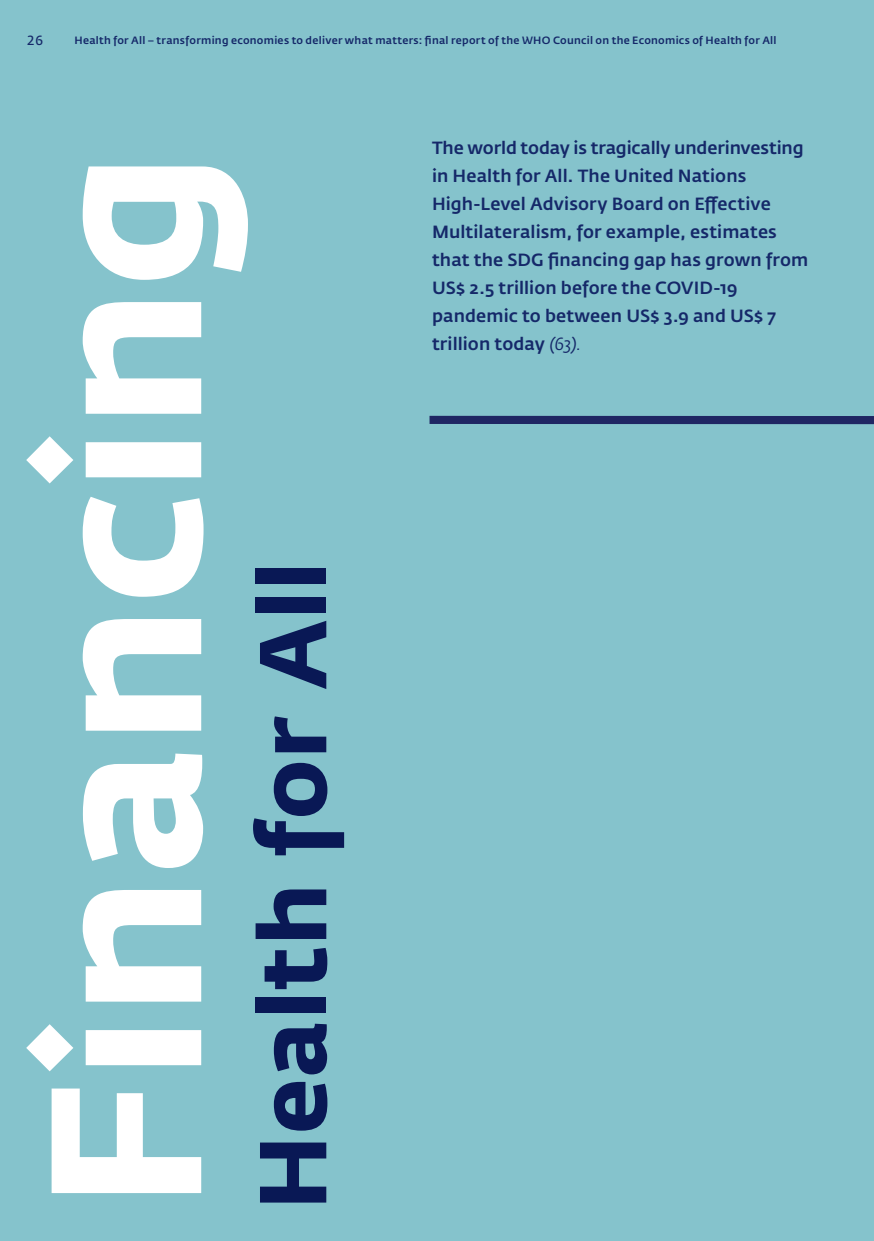
<style>
.page{position:relative;width:874px;height:1241px;background:#fff}
.page>*{position:absolute;margin:0;border:0;box-sizing:border-box;transform-origin:0 0}
.Intro_Style{font:700 211.4px "Fedra Sans Std";color:#fff}
.Intro_Style-2{font:700 93.62px "Fedra Sans Std";letter-spacing:.01em;color:#091855}
.Copy_new{font:500 17.5px/28px "Fedra Sans Std";letter-spacing:.005em;color:#152869}
.t1{font:13.3px "Fedra Sans Std";color:#152869}
.t2{font:500 10.5px "Fedra Sans Std";letter-spacing:.025em;color:#152869}
.s1{font-weight:400;font-style:italic}
</style>
<div class="page">
<div style="left:0;top:0;width:873px;height:1240px;background:#85c3cc"></div>
<div style="left:429px;top:416px;width:444px;height:8px;background:#1f2663"></div>
<p class="t1" style="left:27px;top:32px;width:17px">26</p>
<p class="t2" style="left:74px;top:34px;width:703px">Health for All – transforming economies to deliver what matters: final report of the WHO Council on the Economics of Health for All</p>
<p class="Intro_Style" style="left:-5px;top:1209px;width:1058px;rotate:-90deg">Financing</p>
<p class="Intro_Style-2" style="left:235px;top:1209px;width:649px;rotate:-90deg">Health for All</p>
<p class="Copy_new" style="left:432px;top:134px;width:377px">The world today is tragically underinvesting in Health for All. The United Nations High-Level Advisory Board on Effective Multilateralism, for example, estimates that the SDG financing gap has grown from US$ 2.5 trillion before the COVID-19 pandemic to between US$ 3.9 and US$ 7 trillion today <span class="s1">(63).</span></p>
</div>
